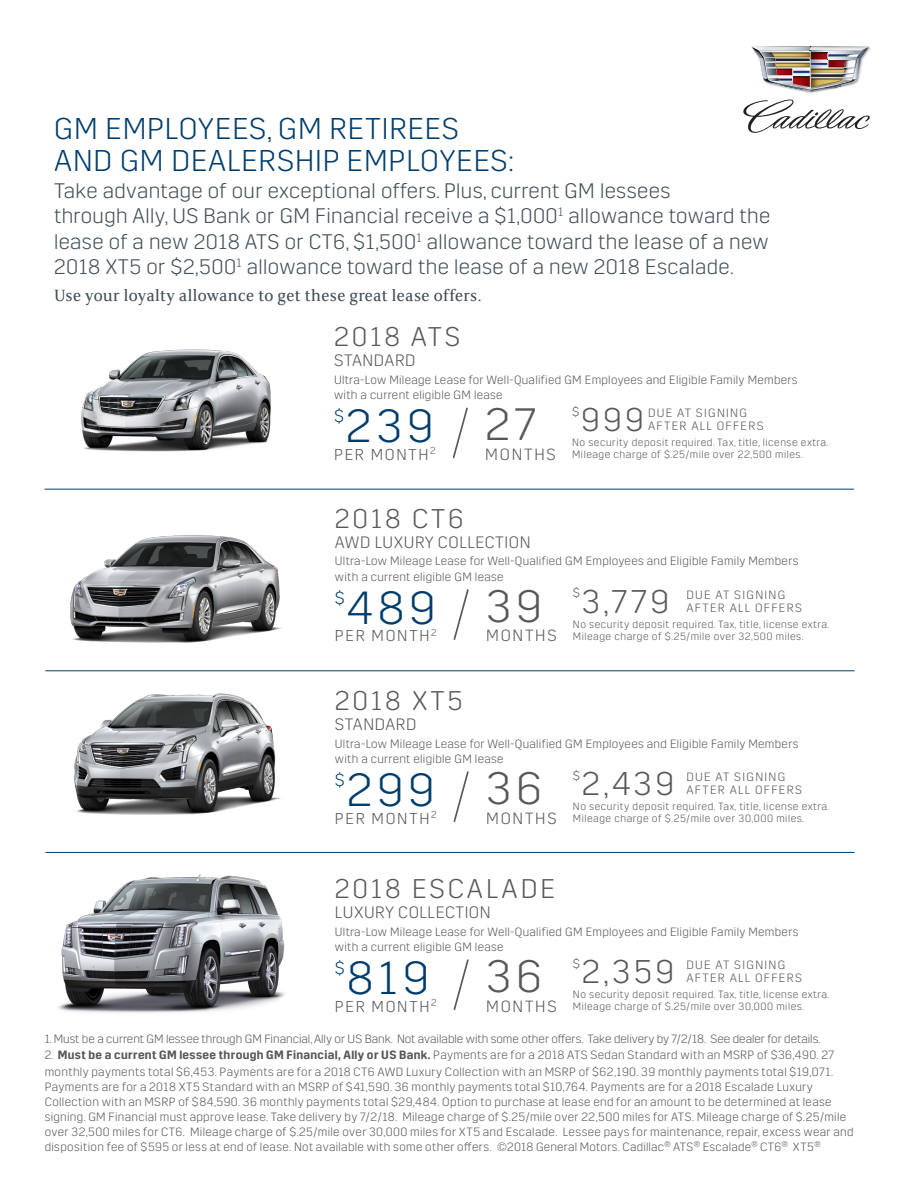
<style>
.page{position:relative;width:918px;height:1188px;background:#fff}
.page>*{position:absolute;margin:0;border:0;box-sizing:border-box;transform-origin:0 0}
.t1{font:100 60px "Cadillac Sans A";color:#57585a}
.t2{font:300 46.35px "Cadillac Sans A";letter-spacing:.1em;color:#003d6c}
.t3{font:300 45.3px "Cadillac Sans A";letter-spacing:.1em;color:#57585a}
.t4{font:300 32.85px "Cadillac Sans A";letter-spacing:.1em;color:#57585a}
.Headline_24_27{font:300 30px "Cadillac Sans A";letter-spacing:.03em;color:#003d6c}
.t5{font:300 27px "Cadillac Sans A";letter-spacing:.1em;color:#57585a}
.Headline_24_27-2{font:300 21px/25.5px "Cadillac Sans A";letter-spacing:.02em;color:#404d55}
.Headline_24_27-3{font:18px "Cadillac Serif";letter-spacing:.02em;color:#404d55}
.t6{font:300 17.4px "Cadillac Sans A";color:#003d6c}
.t7{font:300 16.5px "Cadillac Sans A";letter-spacing:.035em;color:#57585a}
.t8{font:300 16.2px "Cadillac Sans A";letter-spacing:.11em;color:#57585a}
.t9{font:300 15.75px "Cadillac Sans A";letter-spacing:.11em;color:#57585a}
.t10{font:300 12.6px "Cadillac Sans A";color:#57585a}
.t11{font:300 12px/15px "Cadillac Sans A";letter-spacing:.025em;color:#57585a}
.t12{font:300 12px "Cadillac Sans A";color:#57585a}
.t13{font:300 12px "Cadillac Sans A";letter-spacing:.11em;color:#57585a}
.t14{font:300 10.5px/12px "Cadillac Sans A";letter-spacing:.05em;color:#57585a}
.t15{font:300 10.05px "Cadillac Sans A";color:#57585a}
.s1{font-weight:600}
</style>
<div class="page">
<svg style="left:743px;top:99px;width:127px;height:34px"></svg>
<img style="left:809px;top:91px;width:13px;height:1px">
<svg style="left:752px;top:46px;width:117px;height:45px"></svg>
<img style="left:70px;top:535px;width:212px;height:108px">
<img style="left:81px;top:349px;width:190px;height:103px">
<img style="left:74px;top:693px;width:206px;height:122px">
<img style="left:58px;top:874px;width:227px;height:139px">
<hr style="left:45px;top:670px;width:810px;height:1px;background:#003d6c">
<hr style="left:45px;top:489px;width:809px;height:1px;background:#003d6c">
<hr style="left:45px;top:852px;width:810px;height:1px;background:#003d6c">
<p class="Headline_24_27" style="left:54px;top:112px;width:406px">GM EMPLOYEES, GM RETIREES</p>
<p class="Headline_24_27" style="left:54px;top:144px;width:461px">AND GM DEALERSHIP EMPLOYEES:</p>
<p class="Headline_24_27-2" style="left:54px;top:178px;width:718px">Take advantage of our exceptional offers. Plus, current GM lessees<br>through Ally, US Bank or GM Financial receive a $1,000<sup>1</sup> allowance toward the lease of a new 2018 ATS or CT6, $1,500<sup>1</sup> allowance toward the lease of a new 2018 XT5 or $2,500<sup>1</sup> allowance toward the lease of a new 2018 Escalade.</p>
<p class="Headline_24_27-3" style="left:54px;top:284px;width:429px">Use your loyalty allowance to get these great lease offers.</p>
<p class="t5" style="left:334px;top:322px;width:128px">2018 ATS</p>
<p class="t7" style="left:334px;top:351px;width:83px">STANDARD</p>
<p class="t11" style="left:334px;top:372px;width:465px">Ultra-Low Mileage Lease for Well-Qualified GM Employees and Eligible Family Members</p>
<p class="t11" style="left:334px;top:387px;width:170px">with a current eligible GM lease</p>
<p class="t6" style="left:334px;top:407px;width:12px">$</p>
<p class="t2" style="left:346px;top:400px;width:89px">239</p>
<p class="t15" style="left:430px;top:445px;width:7px">2</p>
<p class="t9" style="left:334px;top:446px;width:96px">PER MONTH</p>
<p class="t10" style="left:572px;top:404px;width:9px">$</p>
<p class="t1" style="left:449px;top:398px;width:24px">/</p>
<p class="t4" style="left:581px;top:401px;width:64px">999</p>
<p class="t3" style="left:485px;top:400px;width:53px">27</p>
<p class="t13" style="left:648px;top:406px;width:100px">DUE AT SIGNING</p>
<p class="t13" style="left:648px;top:420px;width:117px">AFTER ALL OFFERS</p>
<p class="t14" style="left:572px;top:437px;width:258px">No security deposit required. Tax, title, license extra.<br>Mileage charge of $.25/mile over 22,500 miles.</p>
<p class="t8" style="left:485px;top:445px;width:72px">MONTHS</p>
<p class="t5" style="left:335px;top:504px;width:130px">2018 CT6</p>
<p class="t7" style="left:335px;top:533px;width:197px">AWD LUXURY COLLECTION</p>
<p class="t11" style="left:335px;top:554px;width:465px">Ultra-Low Mileage Lease for Well-Qualified GM Employees and Eligible Family Members</p>
<p class="t11" style="left:335px;top:569px;width:170px">with a current eligible GM lease</p>
<p class="t6" style="left:335px;top:588px;width:12px">$</p>
<p class="t2" style="left:347px;top:582px;width:90px">489</p>
<p class="t15" style="left:431px;top:627px;width:7px">2</p>
<p class="t9" style="left:335px;top:627px;width:96px">PER MONTH</p>
<p class="t10" style="left:573px;top:586px;width:9px">$</p>
<p class="t1" style="left:450px;top:579px;width:24px">/</p>
<p class="t4" style="left:582px;top:583px;width:89px">3,779</p>
<p class="t3" style="left:486px;top:581px;width:57px">39</p>
<p class="t13" style="left:686px;top:588px;width:100px">DUE AT SIGNING</p>
<p class="t13" style="left:686px;top:601px;width:117px">AFTER ALL OFFERS</p>
<p class="t14" style="left:573px;top:619px;width:258px">No security deposit required. Tax, title, license extra.<br>Mileage charge of $.25/mile over 32,500 miles.</p>
<p class="t8" style="left:486px;top:627px;width:72px">MONTHS</p>
<p class="t5" style="left:335px;top:686px;width:129px">2018 XT5</p>
<p class="t7" style="left:335px;top:715px;width:83px">STANDARD</p>
<p class="t11" style="left:335px;top:736px;width:465px">Ultra-Low Mileage Lease for Well-Qualified GM Employees and Eligible Family Members</p>
<p class="t11" style="left:335px;top:751px;width:170px">with a current eligible GM lease</p>
<p class="t6" style="left:335px;top:770px;width:12px">$</p>
<p class="t2" style="left:347px;top:764px;width:90px">299</p>
<p class="t15" style="left:431px;top:809px;width:7px">2</p>
<p class="t9" style="left:335px;top:809px;width:96px">PER MONTH</p>
<p class="t10" style="left:573px;top:768px;width:9px">$</p>
<p class="t1" style="left:450px;top:761px;width:24px">/</p>
<p class="t4" style="left:582px;top:765px;width:94px">2,439</p>
<p class="t3" style="left:486px;top:763px;width:57px">36</p>
<p class="t13" style="left:686px;top:770px;width:100px">DUE AT SIGNING</p>
<p class="t13" style="left:686px;top:783px;width:117px">AFTER ALL OFFERS</p>
<p class="t14" style="left:573px;top:801px;width:258px">No security deposit required. Tax, title, license extra.<br>Mileage charge of $.25/mile over 30,000 miles.</p>
<p class="t8" style="left:486px;top:809px;width:72px">MONTHS</p>
<p class="t5" style="left:335px;top:874px;width:222px">2018 ESCALADE</p>
<p class="t7" style="left:335px;top:903px;width:157px">LUXURY COLLECTION</p>
<p class="t11" style="left:335px;top:924px;width:465px">Ultra-Low Mileage Lease for Well-Qualified GM Employees and Eligible Family Members</p>
<p class="t11" style="left:335px;top:939px;width:170px">with a current eligible GM lease</p>
<p class="t6" style="left:335px;top:959px;width:12px">$</p>
<p class="t2" style="left:347px;top:952px;width:84px">819</p>
<p class="t15" style="left:431px;top:997px;width:7px">2</p>
<p class="t9" style="left:335px;top:997px;width:96px">PER MONTH</p>
<p class="t10" style="left:573px;top:956px;width:9px">$</p>
<p class="t1" style="left:450px;top:949px;width:24px">/</p>
<p class="t4" style="left:582px;top:953px;width:94px">2,359</p>
<p class="t3" style="left:486px;top:951px;width:57px">36</p>
<p class="t13" style="left:686px;top:958px;width:100px">DUE AT SIGNING</p>
<p class="t13" style="left:686px;top:971px;width:117px">AFTER ALL OFFERS</p>
<p class="t14" style="left:573px;top:989px;width:258px">No security deposit required. Tax, title, license extra.<br>Mileage charge of $.25/mile over 30,000 miles.</p>
<p class="t8" style="left:486px;top:997px;width:72px">MONTHS</p>
<p class="t12" style="left:45px;top:1032px;width:777px">1. Must be a current GM lessee through GM Financial, Ally or US Bank. Not available with some other offers. Take delivery by 7/2/18. See dealer for details.</p>
<p class="t11" style="left:45px;top:1047px;width:791px;line-height:16.5px">2. <span class="s1">Must be a current GM lessee through GM Financial, Ally or US Bank.</span> Payments are for a 2018 ATS Sedan Standard with an MSRP of $36,490. 27 monthly payments total $6,453. Payments are for a 2018 CT6 AWD Luxury Collection with an MSRP of $62,190. 39 monthly payments total $19,071.</p>
<p class="t11" style="left:45px;top:1079px;width:810px">Payments are for a 2018 XT5 Standard with an MSRP of $41,590. 36 monthly payments total $10,764. Payments are for a 2018 Escalade Luxury Collection with an MSRP of $84,590. 36 monthly payments total $29,484. Option to purchase at lease end for an amount to be determined at lease signing. GM Financial must approve lease. Take delivery by 7/2/18. Mileage charge of $.25/mile over 22,500 miles for ATS. Mileage charge of $.25/mile over 32,500 miles for CT6. Mileage charge of $.25/mile over 30,000 miles for XT5 and Escalade. Lessee pays for maintenance, repair, excess wear and disposition fee of $595 or less at end of lease. Not available with some other offers. ©2018 General Motors. Cadillac® ATS® Escalade® CT6® XT5®</p>
</div>
